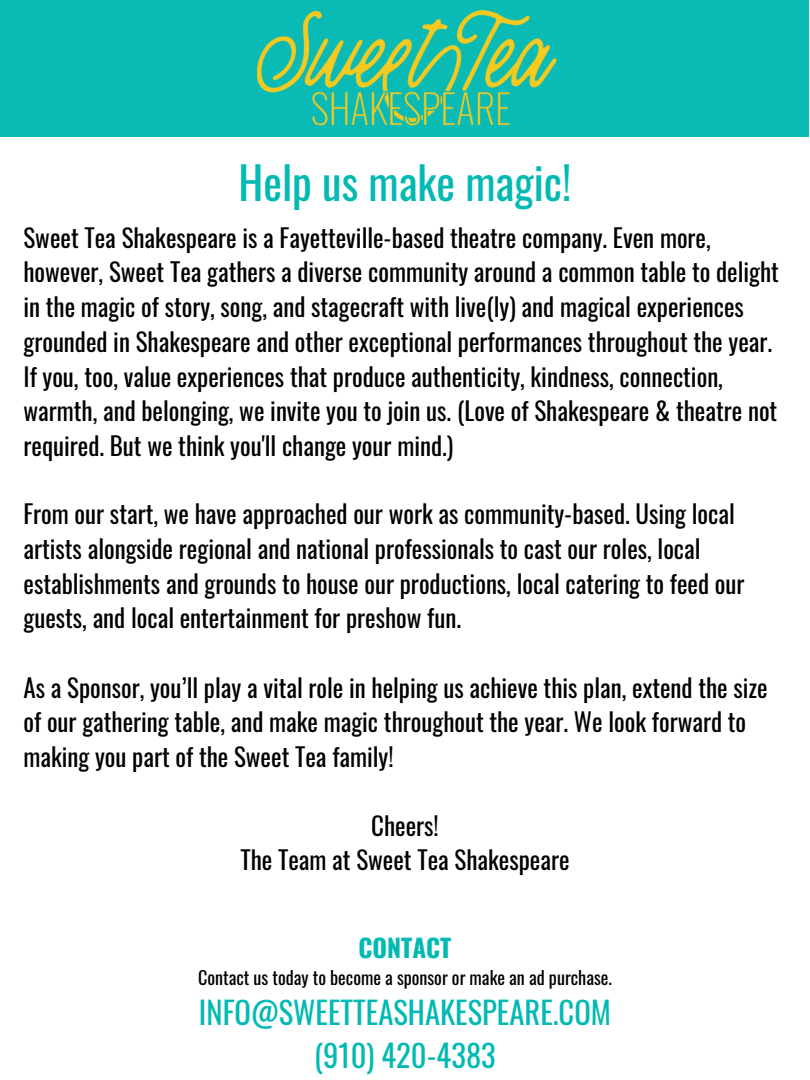
<style>
.page{position:relative;width:810px;height:1080px;background:#fff}
.page>*{position:absolute;margin:0;border:0;box-sizing:border-box;transform-origin:0 0}
.t1{font:44.38px "Oswald";color:#03b9b3}
.t2{font:30.62px/42.6px "Oswald";color:#03b9b3;text-align:center}
.t3{font:25px/34.7px "Oswald";color:#000}
.t4{font:700 25px "Oswald";color:#03b9b3}
.t5{font:18.12px "Oswald";color:#000}
</style>
<div class="page">
<div style="left:0;top:0;width:809px;height:137px;background:#0abab4"></div>
<img style="left:256px;top:9px;width:301px;height:117px">
<h1 class="t1" style="left:239px;top:148px;width:334px">Help us make magic!</h1>
<p class="t3" style="left:23px;top:219px;width:757px">Sweet Tea Shakespeare is a Fayetteville-based theatre company. Even more, however, Sweet Tea gathers a diverse community around a common table to delight in the magic of story, song, and stagecraft with live(ly) and magical experiences grounded in Shakespeare and other exceptional performances throughout the year.<br>If you, too, value experiences that produce authenticity, kindness, connection, warmth, and belonging, we invite you to join us. (Love of Shakespeare &amp; theatre not required. But we think you'll change your mind.)</p>
<p class="t3" style="left:23px;top:496px;width:723px">From our start, we have approached our work as community-based. Using local artists alongside regional and national professionals to cast our roles, local establishments and grounds to house our productions, local catering to feed our guests, and local entertainment for preshow fun.</p>
<p class="t3" style="left:23px;top:669px;width:746px">As a Sponsor, you’ll play a vital role in helping us achieve this plan, extend the size of our gathering table, and make magic throughout the year. We look forward to making you part of the Sweet Tea family!</p>
<p class="t3" style="left:240px;top:807px;width:331px;text-align:center">Cheers!<br>The Team at Sweet Tea Shakespeare</p>
<p class="t4" style="left:359px;top:928px;width:94px">CONTACT</p>
<p class="t5" style="left:198px;top:963px;width:415px">Contact us today to become a sponsor or make an ad purchase.</p>
<p class="t2" style="left:199px;top:990px;width:414px">INFO@SWEETTEASHAKESPEARE.COM (910) 420-4383</p>
</div>
